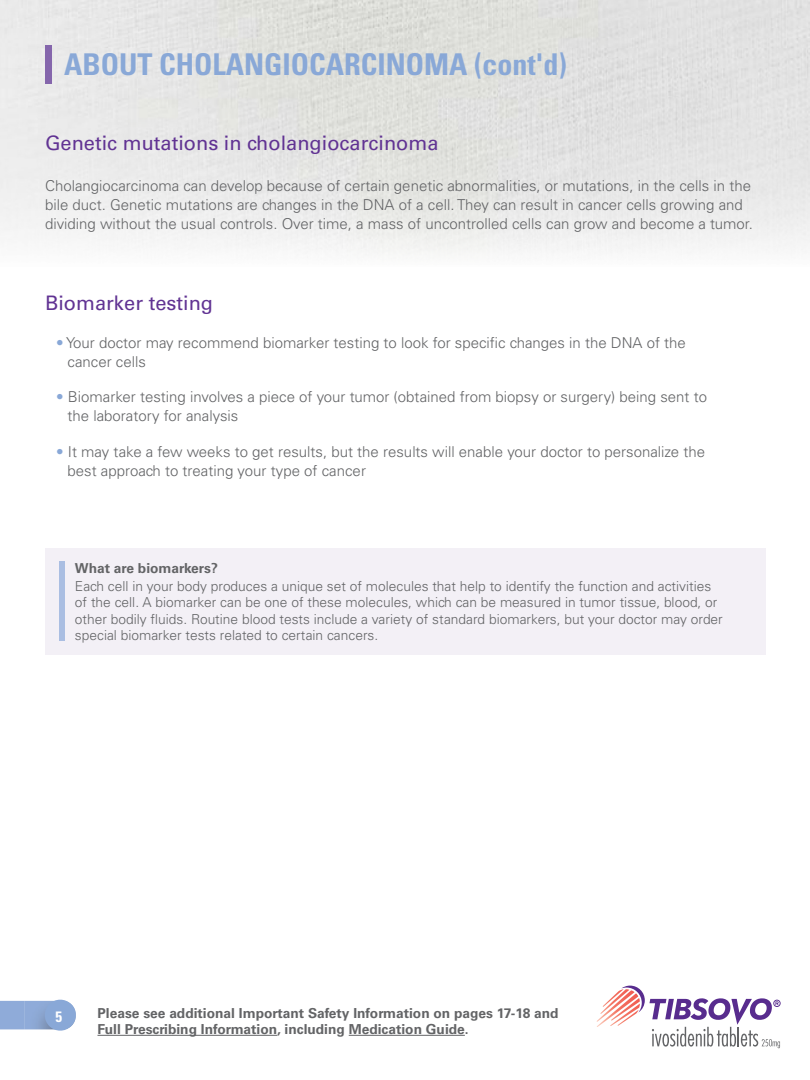
<style>
.page{position:relative;width:810px;height:1080px;background:#fff}
.page>*{position:absolute;margin:0;border:0;box-sizing:border-box;transform-origin:0 0}
.t1{font:700 condensed 30px "Univers LT Std";color:#89a8d7}
.t2{font:20px "Univers LT Std";color:#613393}
.t3{font:300 15px/18.8px "Univers LT Std";color:#636466}
.t4{font:700 condensed 15px "Univers LT Std";color:#fff}
.t5{font:300 13.75px/16.2px "Univers LT Std";color:#636466}
.t6{font:700 13.75px/16.2px "Univers LT Std";color:#636466}
.s1{color:#89a8d7}
</style>
<div class="page">
<img style="left:0;top:1001px;width:43px;height:28px">
<svg style="left:43px;top:999px;width:33px;height:32px"></svg>
<img style="left:0;top:0;width:810px;height:255px">
<hr style="left:98px;top:1035px;width:179px;height:1px;background:#636466">
<hr style="left:349px;top:1035px;width:116px;height:1px;background:#636466">
<svg style="left:597px;top:986px;width:184px;height:62px"></svg>
<div style="left:45px;top:548px;width:721px;height:106px;background:#f3f0f6"></div>
<div style="left:59px;top:562px;width:6px;height:79px;background:#aabee2"></div>
<div style="left:45px;top:45px;width:7px;height:39px;background:#8566ac"></div>
<h1 class="t1" style="left:64px;top:46px;width:504px">ABOUT CHOLANGIOCARCINOMA (cont'd)</h1>
<h2 class="t2" style="left:45px;top:131px;width:395px">Genetic mutations in cholangiocarcinoma</h2>
<p class="t3" style="left:45px;top:176px;width:709px">Cholangiocarcinoma can develop because of certain genetic abnormalities, or mutations, in the cells in the bile duct. Genetic mutations are changes in the DNA of a cell. They can result in cancer cells growing and dividing without the usual controls. Over time, a mass of uncontrolled cells can grow and become a tumor.</p>
<h2 class="t2" style="left:45px;top:291px;width:170px">Biomarker testing</h2>
<p class="t3" style="left:68px;top:333px;width:620px;text-indent:-11px"><span class="s1">•</span> Your doctor may recommend biomarker testing to look for specific changes in the DNA of the cancer cells</p>
<p class="t3" style="left:68px;top:388px;width:641px;text-indent:-11px"><span class="s1">•</span> Biomarker testing involves a piece of your tumor (obtained from biopsy or surgery) being sent to the laboratory for analysis</p>
<p class="t3" style="left:68px;top:442px;width:639px;text-indent:-11px"><span class="s1">•</span> It may take a few weeks to get results, but the results will enable your doctor to personalize the best approach to treating your type of cancer</p>
<p class="t6" style="left:75px;top:560px;width:144px">What are biomarkers?</p>
<p class="t5" style="left:75px;top:578px;width:649px">Each cell in your body produces a unique set of molecules that help to identify the function and activities of the cell. A biomarker can be one of these molecules, which can be measured in tumor tissue, blood, or other bodily fluids. Routine blood tests include a variety of standard biomarkers, but your doctor may order special biomarker tests related to certain cancers.</p>
<p class="t4" style="left:56px;top:1007px;width:8px">5</p>
<p class="t6" style="left:98px;top:1005px;width:463px">Please see additional Important Safety Information on pages 17-18 and<br>Full Prescribing Information, including Medication Guide.</p>
</div>
